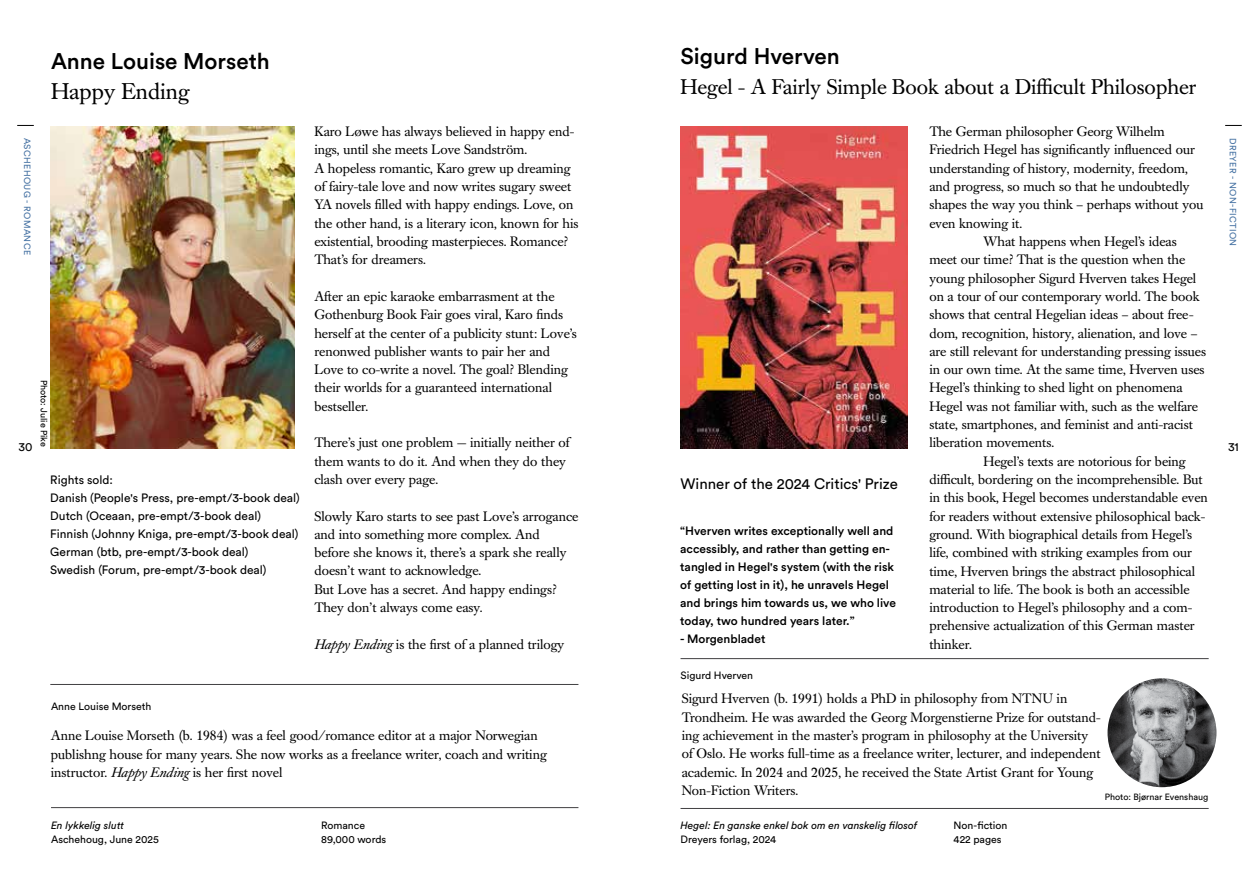
<style>
.page{position:relative;width:1259px;height:893px;background:#fff}
.page>*{position:absolute;margin:0;border:0;box-sizing:border-box;transform-origin:0 0}
.t1{font:500 22.5px "Circular Std";color:#000}
.t2{font:22.5px "Caslon Book BE";color:#000}
.t3{font:21px "Caslon Book BE";color:#000}
.t4{font:15px "Circular Std";color:#000}
.t5{font:13.5px/18.3px "Caslon Book BE";color:#000}
.t6{font:500 12px/18px "Circular Std";color:#000}
.t7{font:12px/18px "Circular Std";color:#000}
.t8{font:10.5px/13.5px "Circular Std";color:#000}
.t9{font:italic 10.5px "Circular Std";color:#000}
.t10{font:9px "Circular Std";color:#000}
.t11{font:9px "Circular Std";letter-spacing:.04em;color:#4672a3}
.s1{font-style:italic}
</style>
<div class="page">
<svg style="left:17px;top:125px;width:17px;height:1px"></svg>
<svg style="left:1225px;top:125px;width:16px;height:1px"></svg>
<hr style="left:51px;top:807px;width:527px;height:1px;background:#414042">
<hr style="left:50px;top:684px;width:528px;height:1px;background:#414042">
<img style="left:50px;top:127px;width:244px;height:321px">
<img style="left:680px;top:127px;width:227px;height:321px">
<hr style="left:680px;top:658px;width:528px;height:1px;background:#414042">
<hr style="left:680px;top:808px;width:528px;height:1px;background:#414042">
<img style="left:1107px;top:678px;width:109px;height:109px;border-radius:54px">
<h1 class="t1" style="left:680px;top:42px;width:161px">Sigurd Hverven</h1>
<h2 class="t3" style="left:680px;top:74px;width:517px">Hegel - A Fairly Simple Book about a Difficult Philosopher</h2>
<p class="t5" style="left:929px;top:123px;width:237px">The German philosopher Georg Wilhelm</p>
<p class="t5" style="left:929px;top:141px;width:267px">Friedrich Hegel has significantly influenced our</p>
<p class="t5" style="left:929px;top:159px;width:260px">understanding of history, modernity, freedom,</p>
<p class="t5" style="left:929px;top:178px;width:262px">and progress, so much so that he undoubtedly</p>
<p class="t5" style="left:929px;top:196px;width:276px">shapes the way you think – perhaps without you</p>
<p class="t5" style="left:929px;top:214px;width:94px">even knowing it.</p>
<p class="t5" style="left:983px;top:233px;width:195px">What happens when Hegel’s ideas</p>
<p class="t5" style="left:929px;top:251px;width:257px">meet our time? That is the question when the</p>
<p class="t5" style="left:929px;top:269px;width:268px">young philosopher Sigurd Hverven takes Hegel</p>
<p class="t5" style="left:929px;top:287px;width:272px">on a tour of our contemporary world. The book</p>
<p class="t5" style="left:929px;top:306px;width:266px">shows that central Hegelian ideas – about free-</p>
<p class="t5" style="left:929px;top:324px;width:269px">dom, recognition, history, alienation, and love –</p>
<p class="t5" style="left:929px;top:342px;width:278px">are still relevant for understanding pressing issues</p>
<p class="t5" style="left:929px;top:361px;width:277px">in our own time. At the same time, Hverven uses</p>
<p class="t5" style="left:929px;top:379px;width:255px">Hegel’s thinking to shed light on phenomena</p>
<p class="t5" style="left:929px;top:397px;width:270px">Hegel was not familiar with, such as the welfare</p>
<p class="t5" style="left:929px;top:416px;width:265px">state, smartphones, and feminist and anti-racist</p>
<p class="t5" style="left:929px;top:434px;width:127px">liberation movements.</p>
<p class="t5" style="left:983px;top:452px;width:204px">Hegel’s texts are notorious for being</p>
<p class="t5" style="left:929px;top:471px;width:275px">difficult, bordering on the incomprehensible. But</p>
<p class="t5" style="left:929px;top:489px;width:280px">in this book, Hegel becomes understandable even</p>
<p class="t5" style="left:929px;top:507px;width:277px">for readers without extensive philosophical back-</p>
<p class="t5" style="left:929px;top:525px;width:264px">ground. With biographical details from Hegel’s</p>
<p class="t5" style="left:929px;top:544px;width:264px">life, combined with striking examples from our</p>
<p class="t5" style="left:929px;top:562px;width:267px">time, Hverven brings the abstract philosophical</p>
<p class="t5" style="left:929px;top:580px;width:262px">material to life. The book is both an accessible</p>
<p class="t5" style="left:929px;top:599px;width:264px">introduction to Hegel’s philosophy and a com-</p>
<p class="t5" style="left:929px;top:617px;width:267px">prehensive actualization of this German master</p>
<p class="t5" style="left:929px;top:635px;width:44px">thinker.</p>
<h1 class="t1" style="left:51px;top:47px;width:220px">Anne Louise Morseth</h1>
<h1 class="t2" style="left:51px;top:78px;width:140px">Happy Ending</h1>
<p class="t11" style="left:33px;top:138px;width:119px;rotate:90deg">ASCHEHOUG - ROMANCE</p>
<p class="t5" style="left:314px;top:123px;width:265px">Karo Løwe has always believed in happy end&shy;ings, until she meets Love Sandström.<br>A hopeless romantic, Karo grew up dreaming of fairy-tale love and now writes sugary sweet YA novels filled with happy endings. Love, on the other hand, is a literary icon, known for his existential, brooding masterpieces. Romance?<br>That’s for dreamers.</p>
<p class="t5" style="left:314px;top:287px;width:264px">After an epic karaoke embarrasment at the Gothenburg Book Fair goes viral, Karo finds herself at the center of a publicity stunt: Love’s renonwed publisher wants to pair her and Love to co-write a novel. The goal? Blending their worlds for a guaranteed international bestseller.</p>
<p class="t5" style="left:314px;top:434px;width:257px">There’s just one problem — initially neither of them wants to do it. And when they do they clash over every page.</p>
<p class="t5" style="left:314px;top:507px;width:266px">Slowly Karo starts to see past Love’s arrogance and into something more complex. And<br>before she knows it, there’s a spark she really doesn’t want to acknowledge.<br>But Love has a secret. And happy endings?<br>They don’t always come easy.</p>
<p class="t5" style="left:314px;top:635px;width:251px"><span class="s1">Happy Ending</span> is the first of a planned trilogy</p>
<p class="t11" style="left:1238px;top:138px;width:110px;rotate:90deg">DREYER - NON-FICTION</p>
<p class="t10" style="left:49px;top:380px;width:69px;rotate:90deg">Photo: Julie Pike</p>
<p class="t7" style="left:19px;top:438px;width:16px">30</p>
<p class="t7" style="left:1228px;top:438px;width:12px">31</p>
<p class="t7" style="left:50px;top:471px;width:251px">Rights sold:<br>Danish (People's Press, pre-empt/3-book deal)<br>Dutch (Oceaan, pre-empt/3-book deal)<br>Finnish (Johnny Kniga, pre-empt/3-book deal)<br>German (btb, pre-empt/3-book deal)<br>Swedish (Forum, pre-empt/3-book deal)</p>
<p class="t4" style="left:680px;top:474px;width:219px">Winner of the 2024 Critics' Prize</p>
<p class="t6" style="left:680px;top:521px;width:217px">“Hverven writes exceptionally well and accessibly, and rather than getting en&shy;tangled in Hegel's system (with the risk of getting lost in it), he unravels Hegel and brings him towards us, we who live today, two hundred years later.”</p>
<p class="t6" style="left:680px;top:630px;width:87px">- Morgenbladet</p>
<p class="t8" style="left:51px;top:699px;width:102px">Anne Louise Morseth</p>
<p class="t5" style="left:51px;top:727px;width:497px">Anne Louise Morseth (b. 1984) was a feel good/romance editor at a major Norwegian publishng house for many years. She now works as a freelance writer, coach and writing instructor. <span class="s1">Happy Ending</span> is her first novel</p>
<p class="t9" style="left:51px;top:819px;width:75px">En lykkelig slutt</p>
<p class="t8" style="left:51px;top:832px;width:109px">Aschehoug, June 2025</p>
<p class="t8" style="left:321px;top:819px;width:67px">Romance<br>89,000 words</p>
<p class="t8" style="left:680px;top:668px;width:74px">Sigurd Hverven</p>
<p class="t5" style="left:681px;top:690px;width:420px">Sigurd Hverven (b. 1991) holds a PhD in philosophy from NTNU in Trondheim. He was awarded the Georg Morgenstierne Prize for outstand&shy;ing achievement in the master’s program in philosophy at the University of Oslo. He works full-time as a freelance writer, lecturer, and independent academic. In 2024 and 2025, he received the State Artist Grant for Young Non-Fiction Writers.</p>
<p class="t10" style="left:1104px;top:791px;width:105px">Photo: Bjørnar Evenshaug</p>
<p class="t9" style="left:680px;top:819px;width:238px">Hegel: En ganske enkel bok om en vanskelig filosof</p>
<p class="t8" style="left:680px;top:832px;width:97px">Dreyers forlag, 2024</p>
<p class="t8" style="left:953px;top:819px;width:55px">Non-fiction<br>422 pages</p>
</div>
